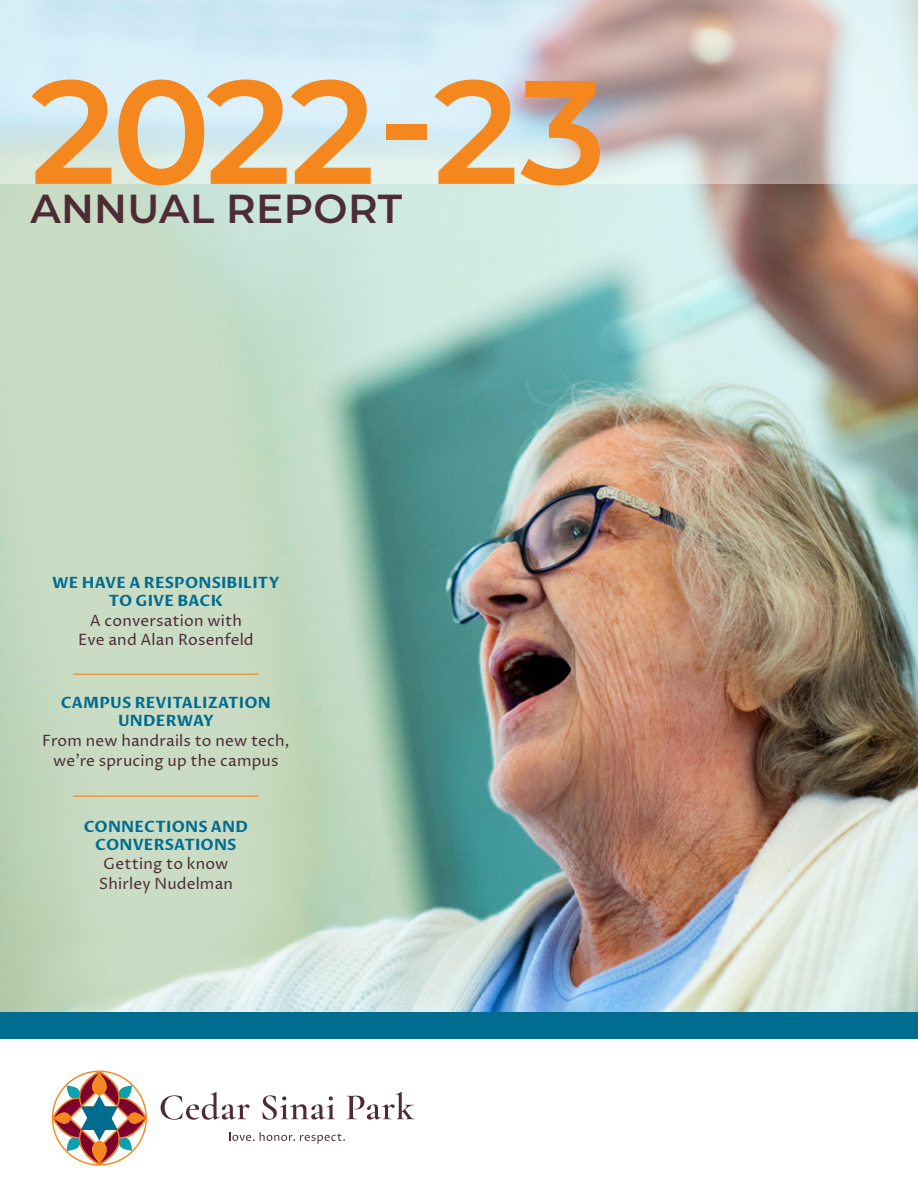
<style>
.page{position:relative;width:918px;height:1188px;background:#fff}
.page>*{position:absolute;margin:0;border:0;box-sizing:border-box;transform-origin:0 0}
.t1{font:600 147px "Montserrat";letter-spacing:-.02em;color:#f5871f}
.t2{font:600 40.5px "Montserrat";letter-spacing:.01em;color:#4d2c36}
.t3{font:15.45px/19.8px "Proza Libre";letter-spacing:.01em;color:#4d2c36;text-align:center}
.t4{font:700 15.45px/18px "Proza Libre";letter-spacing:.01em;color:#006c90;text-align:center}
</style>
<div class="page">
<img style="left:0;top:184px;width:918px;height:828px">
<svg style="left:0;top:0;width:918px;height:184px;background:#d2dadd"></svg>
<svg style="left:52px;top:1071px;width:95px;height:95px"></svg>
<svg style="left:229px;top:1132px;width:116px;height:12px"></svg>
<svg style="left:161px;top:1092px;width:89px;height:28px"></svg>
<svg style="left:262px;top:1095px;width:73px;height:25px"></svg>
<svg style="left:347px;top:1092px;width:67px;height:28px"></svg>
<div style="left:0;top:1012px;width:918px;height:28px;background:#006c90"></div>
<hr style="left:73px;top:796px;width:186px;height:1px;background:#f5871f">
<hr style="left:73px;top:674px;width:186px;height:1px;background:#f5871f">
<p class="t1" style="left:30px;top:27px;width:577px">2022-23</p>
<p class="t2" style="left:30px;top:180px;width:373px">ANNUAL REPORT</p>
<p class="t4" style="left:52px;top:574px;width:229px">WE HAVE A RESPONSIBILITY<br>TO GIVE BACK</p>
<p class="t3" style="left:78px;top:610px;width:177px">A conversation with<br>Eve and Alan Rosenfeld</p>
<p class="t4" style="left:61px;top:695px;width:212px">CAMPUS REVITALIZATION<br>UNDERWAY</p>
<p class="t3" style="left:42px;top:731px;width:249px">From new handrails to new tech, we’re sprucing up the campus</p>
<p class="t4" style="left:84px;top:818px;width:166px">CONNECTIONS AND<br>CONVERSATIONS</p>
<p class="t3" style="left:99px;top:854px;width:136px;text-align:left">Getting to know<br>Shirley Nudelman</p>
</div>
